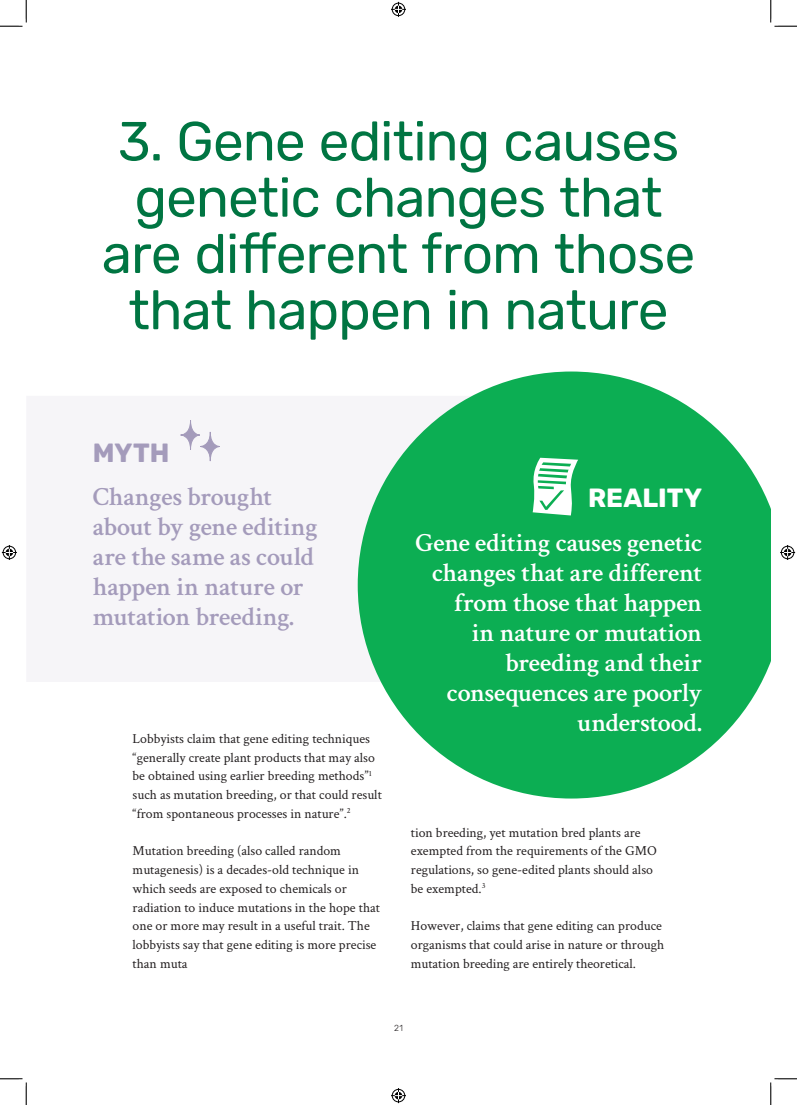
<style>
.page{position:relative;width:797px;height:1105px;background:#fff}
.page>*{position:absolute;margin:0;border:0;box-sizing:border-box;transform-origin:0 0}
.Headline_Rubik_Reg_4{font:55px "Rubik";letter-spacing:-.02em;color:#007542}
.Quote_Crimson_Text_S{font:600 26.25px/30px "Crimson Text";letter-spacing:-.01em;color:#fff;text-align:right}
.Quote_Crimson_Text_S-2{font:600 26.25px/30px "Crimson Text";letter-spacing:-.015em;color:#a49bbb}
.Quote_Crimson_Text_S-3{font:700 26.25px "Rubik";letter-spacing:.005em;color:#fff}
.Quote_Crimson_Text_S-4{font:700 26.25px "Rubik";color:#a49bbb}
.Crimson_Text_Reg_11{font:13.75px/18.8px "Crimson Text";color:#231f20}
.t1{font:300 8.75px "Rubik";color:#231f20}
</style>
<div class="page">
<svg style="left:358px;top:371px;width:412px;height:427px;fill:#0cae53"></svg>
<svg style="left:180px;top:420px;width:20px;height:30px"></svg>
<div style="left:180px;top:420px;width:20px;height:30px;border:1px solid #a49bbb;border-radius:50%"></div>
<svg style="left:200px;top:432px;width:20px;height:29px"></svg>
<div style="left:200px;top:432px;width:20px;height:29px;border:1px solid #a49bbb;border-radius:50%"></div>
<svg style="left:532px;top:458px;width:46px;height:57px"></svg>
<svg style="left:0;top:0;width:27px;height:27px"></svg>
<svg style="left:0;top:1078px;width:27px;height:27px"></svg>
<svg style="left:770px;top:0;width:27px;height:27px"></svg>
<svg style="left:770px;top:1078px;width:27px;height:27px"></svg>
<svg style="left:391px;top:2px;width:15px;height:15px"></svg>
<svg style="left:391px;top:1088px;width:15px;height:15px"></svg>
<svg style="left:2px;top:545px;width:15px;height:15px"></svg>
<svg style="left:780px;top:545px;width:15px;height:15px"></svg>
<p class="Headline_Rubik_Reg_4" style="left:118px;top:110px;width:563px">3. Gene editing causes</p>
<p class="Headline_Rubik_Reg_4" style="left:134px;top:167px;width:529px">genetic changes that</p>
<p class="Headline_Rubik_Reg_4" style="left:102px;top:223px;width:595px">are different from those</p>
<p class="Headline_Rubik_Reg_4" style="left:128px;top:279px;width:541px">that happen in nature</p>
<p class="Quote_Crimson_Text_S-4" style="left:93px;top:438px;width:78px">MYTH</p>
<p class="Quote_Crimson_Text_S-2" style="left:93px;top:479px;width:226px">Changes brought about by gene editing are the same as could happen in nature or mutation breeding.</p>
<p class="Crimson_Text_Reg_11" style="left:133px;top:729px;width:251px">Lobbyists claim that gene editing techniques “generally create plant products that may also be obtained using earlier breeding methods”<sup>1 </sup>such as mutation breeding, or that could result “from spontaneous processes in nature”.<sup>2</sup></p>
<p class="Crimson_Text_Reg_11" style="left:133px;top:841px;width:249px">Mutation breeding (also called random mutagenesis) is a decades-old technique in which seeds are exposed to chemicals or radiation to induce mutations in the hope that one or more may result in a useful trait. The lobbyists say that gene editing is more precise than muta</p>
<p class="Quote_Crimson_Text_S-3" style="left:588px;top:483px;width:116px">REALITY</p>
<p class="Quote_Crimson_Text_S" style="left:415px;top:526px;width:288px">Gene editing causes genetic changes that are different from those that happen<br>in nature or mutation breeding and their consequences are poorly understood.</p>
<p class="Crimson_Text_Reg_11" style="left:411px;top:822px;width:247px">tion breeding, yet mutation bred plants are exempted from the requirements of the GMO regulations, so gene-edited plants should also be exempted.<sup>3</sup></p>
<p class="Crimson_Text_Reg_11" style="left:411px;top:916px;width:255px">However, claims that gene editing can produce organisms that could arise in nature or through mutation breeding are entirely theoretical.</p>
<p class="t1" style="left:394px;top:1023px;width:10px">21</p>
</div>
